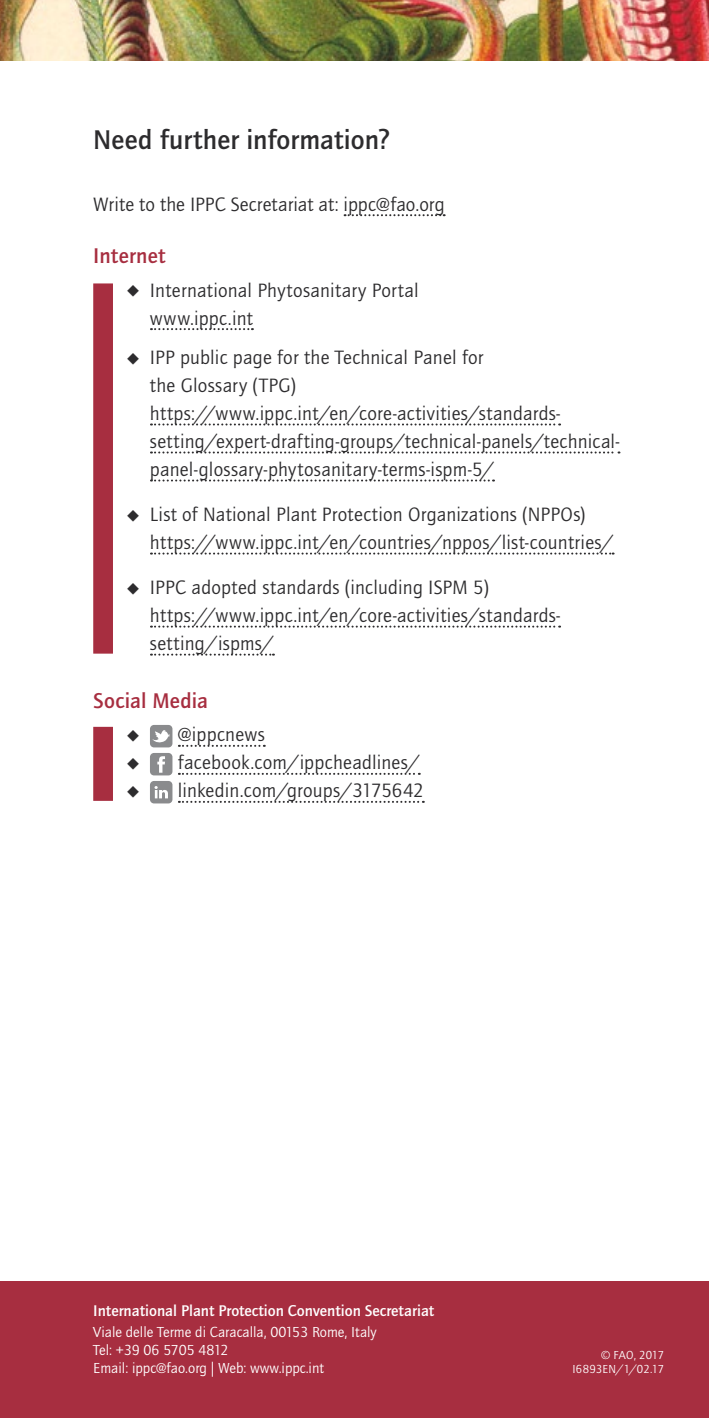
<style>
.page{position:relative;width:709px;height:1418px;background:#fff}
.page>*{position:absolute;margin:0;border:0;box-sizing:border-box;transform-origin:0 0}
.t1{font:500 28px "Quay Sans ITC Std";letter-spacing:.005em;color:#2d2c2e}
.t2{font:500 22px "Quay Sans ITC Std";letter-spacing:.01em;color:#a72e40}
.t3{font:20px/28px "Quay Sans ITC Std";letter-spacing:.01em;color:#2d2c2e}
.t4{font:500 16px "Quay Sans ITC Std";color:#fff}
.t5{font:15px/18px "Quay Sans ITC Std";color:#fff}
.t6{font:12px/14px "Quay Sans ITC Std";letter-spacing:.01em;color:#fff;text-align:right}
.t7{font:12px "European Pi One";color:#2d2c2e}
.s1{font-family:"European Pi One";font-size:12px}
</style>
<div class="page">
<img style="left:0;top:0;width:709px;height:60px">
<div style="left:0;top:1281px;width:709px;height:136px;background:#a72e40"></div>
<svg style="left:344px;top:214px;width:100px;height:2px"></svg>
<svg style="left:151px;top:328px;width:102px;height:2px"></svg>
<svg style="left:151px;top:423px;width:409px;height:2px"></svg>
<svg style="left:151px;top:451px;width:468px;height:2px"></svg>
<svg style="left:151px;top:479px;width:343px;height:2px"></svg>
<svg style="left:151px;top:552px;width:462px;height:2px"></svg>
<svg style="left:151px;top:625px;width:409px;height:2px"></svg>
<svg style="left:151px;top:653px;width:123px;height:2px"></svg>
<div style="left:93px;top:283px;width:20px;height:370px;background:#a72e40"></div>
<svg style="left:179px;top:744px;width:86px;height:2px"></svg>
<svg style="left:179px;top:772px;width:241px;height:2px"></svg>
<svg style="left:179px;top:800px;width:245px;height:2px"></svg>
<div style="left:93px;top:726px;width:20px;height:74px;background:#a72e40"></div>
<svg style="left:150px;top:725px;width:22px;height:22px"></svg>
<svg style="left:150px;top:753px;width:22px;height:22px"></svg>
<svg style="left:150px;top:781px;width:22px;height:22px"></svg>
<h1 class="t1" style="left:93px;top:124px;width:298px">Need further information?</h1>
<p class="t3" style="left:93px;top:190px;width:353px">Write to the IPPC Secretariat at: ippc@fao.org</p>
<p class="t2" style="left:93px;top:243px;width:74px">Internet</p>
<p class="t3" style="left:150px;top:276px;width:270px;text-indent:-23px"><span class="s1">+</span> International Phytosanitary Portal www.ippc.int</p>
<p class="t3" style="left:150px;top:344px;width:471px;text-indent:-23px"><span class="s1">+</span> IPP public page for the Technical Panel for<br>the Glossary (TPG) https://www.ippc.int/en/core-activities/standards&shy;setting/expert-drafting-groups/technical-panels/technical&shy;panel-glossary-phytosanitary-terms-ispm-5/</p>
<p class="t3" style="left:150px;top:501px;width:465px;text-indent:-23px"><span class="s1">+</span> List of National Plant Protection Organizations (NPPOs) https://www.ippc.int/en/countries/nppos/list-countries/</p>
<p class="t3" style="left:150px;top:574px;width:411px;text-indent:-23px"><span class="s1">+</span> IPPC adopted standards (including ISPM 5) https://www.ippc.int/en/core-activities/standards&shy;setting/ispms/</p>
<p class="t2" style="left:93px;top:688px;width:116px">Social Media</p>
<p class="t7" style="left:127px;top:729px;width:13px">+</p>
<p class="t3" style="left:178px;top:721px;width:88px">@ippcnews</p>
<p class="t7" style="left:127px;top:757px;width:13px">+</p>
<p class="t3" style="left:178px;top:749px;width:243px">facebook.com/ippcheadlines/</p>
<p class="t7" style="left:127px;top:785px;width:13px">+</p>
<p class="t3" style="left:178px;top:777px;width:247px">linkedin.com/groups/3175642</p>
<p class="t4" style="left:93px;top:1301px;width:343px">International Plant Protection Convention Secretariat</p>
<p class="t5" style="left:93px;top:1323px;width:285px">Viale delle Terme di Caracalla, 00153 Rome, Italy<br>Tel: +39 06 5705 4812<br>Email: ippc@fao.org | Web: www.ippc.int</p>
<p class="t6" style="left:572px;top:1347px;width:93px">© FAO, 2017<br>I6893EN/1/02.17</p>
</div>
